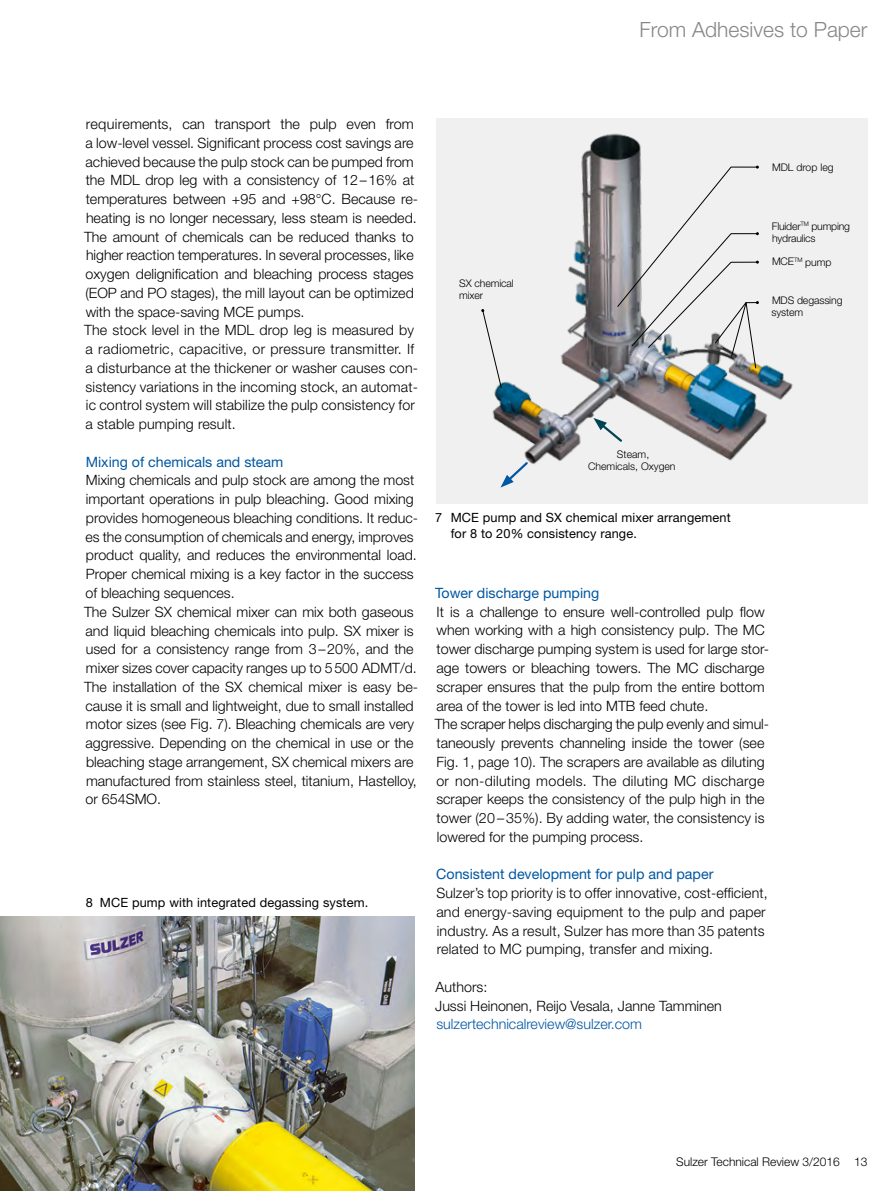
<style>
.page{position:relative;width:893px;height:1191px;background:#fff}
.page>*{position:absolute;margin:0;border:0;box-sizing:border-box;transform-origin:0 0}
.t1{font:300 21px "Helvetica Neue LT Std";color:#868786}
.t2{font:300 14.25px/18.8px "Helvetica Neue LT Std";color:#000}
.t3{font:14.25px "Helvetica Neue LT Std";color:#0057a2}
.t4{font:300 14.25px "Helvetica Neue LT Std";color:#0057a2}
.t5{font:12.75px/15.3px "Helvetica Neue LT Std";letter-spacing:.01em;color:#000}
.t6{font:300 12px "Helvetica Neue LT Std";color:#000}
.t7{font:300 10.5px/12px "Helvetica Neue LT Std";letter-spacing:-.01em;color:#000}
</style>
<div class="page">
<div style="left:436px;top:118px;width:431px;height:386px;background:#f0f0f0"></div>
<img style="left:492px;top:133px;width:301px;height:331px">
<svg style="left:481px;top:309px;width:21px;height:79px"></svg>
<svg style="left:617px;top:166px;width:142px;height:203px"></svg>
<img style="left:0;top:916px;width:415px;height:275px">
<svg style="left:593px;top:418px;width:31px;height:26px"></svg>
<svg style="left:500px;top:460px;width:30px;height:27px"></svg>
<h1 class="t1" style="left:639px;top:17px;width:229px">From Adhesives to Paper</h1>
<p class="t2" style="left:84px;top:114px;width:336px">requirements, can transport the pulp even from a low-level vessel. Significant process cost savings are achieved because the pulp stock can be pumped from the MDL drop leg with a consistency of 12–16% at temperatures between +95 and +98°C. Because re&shy;heating is no longer necessary, less steam is needed.<br>The amount of chemicals can be reduced thanks to higher reaction temperatures. In several processes, like oxygen delignification and bleaching process stages (EOP and PO stages), the mill layout can be optimized with the space-saving MCE pumps.<br>The stock level in the MDL drop leg is measured by a radiometric, capacitive, or pressure transmitter. If a disturbance at the thickener or washer causes con&shy;sistency variations in the incoming stock, an automat&shy;ic control system will stabilize the pulp consistency for a stable pumping result.</p>
<p class="t3" style="left:86px;top:453px;width:199px">Mixing of chemicals and steam</p>
<p class="t2" style="left:84px;top:471px;width:336px">Mixing chemicals and pulp stock are among the most important operations in pulp bleaching. Good mixing provides homogeneous bleaching conditions. It reduc&shy;es the consumption of chemicals and energy, improves product quality, and reduces the environmental load.<br>Proper chemical mixing is a key factor in the success of bleaching sequences.<br>The Sulzer SX chemical mixer can mix both gaseous and liquid bleaching chemicals into pulp. SX mixer is used for a consistency range from 3–20%, and the mixer sizes cover capacity ranges up to 5500 ADMT/d.<br>The installation of the SX chemical mixer is easy be&shy;cause it is small and lightweight, due to small installed motor sizes (see Fig. 7). Bleaching chemicals are very aggressive. Depending on the chemical in use or the bleaching stage arrangement, SX chemical mixers are manufactured from stainless steel, titanium, Hastelloy, or 654SMO.</p>
<p class="t5" style="left:86px;top:895px;width:284px">8 MCE pump with integrated degassing system.</p>
<p class="t7" style="left:459px;top:277px;width:56px">SX chemical mixer</p>
<p class="t7" style="left:772px;top:161px;width:63px">MDL drop leg</p>
<p class="t7" style="left:772px;top:220px;width:80px">Fluider<sup>TM</sup> pumping hydraulics</p>
<p class="t7" style="left:772px;top:255px;width:61px">MCE<sup>TM</sup> pump</p>
<p class="t7" style="left:772px;top:294px;width:72px">MDS degassing system</p>
<p class="t7" style="left:588px;top:447px;width:89px;line-height:12.6px;text-align:center">Steam,<br>Chemicals, Oxygen</p>
<p class="t5" style="left:451px;top:510px;width:281px;text-indent:-15px">7 MCE pump and SX chemical mixer arrangement for 8 to 20% consistency range.</p>
<p class="t3" style="left:435px;top:584px;width:166px">Tower discharge pumping</p>
<p class="t2" style="left:435px;top:602px;width:336px">It is a challenge to ensure well-controlled pulp flow when working with a high consistency pulp. The MC tower discharge pumping system is used for large stor&shy;age towers or bleaching towers. The MC discharge scraper ensures that the pulp from the entire bottom area of the tower is led into MTB feed chute.<br>The scraper helps discharging the pulp evenly and simul&shy;taneously prevents channeling inside the tower (see Fig. 1, page 10). The scrapers are available as diluting or non-diluting models. The diluting MC discharge scraper keeps the consistency of the pulp high in the tower (20 – 35%). By adding water, the consistency is lowered for the pumping process.</p>
<p class="t3" style="left:436px;top:865px;width:279px">Consistent development for pulp and paper</p>
<p class="t2" style="left:436px;top:883px;width:333px">Sulzer’s top priority is to offer innovative, cost-efficient, and energy-saving equipment to the pulp and paper industry. As a result, Sulzer has more than 35 patents related to MC pumping, transfer and mixing.</p>
<p class="t2" style="left:435px;top:977px;width:288px">Authors:<br>Jussi Heinonen, Reijo Vesala, Janne Tamminen</p>
<p class="t4" style="left:436px;top:1015px;width:207px">sulzertechnicalreview@sulzer.com</p>
<p class="t6" style="left:676px;top:1153px;width:193px">Sulzer Technical Review 3/2016 13</p>
</div>
